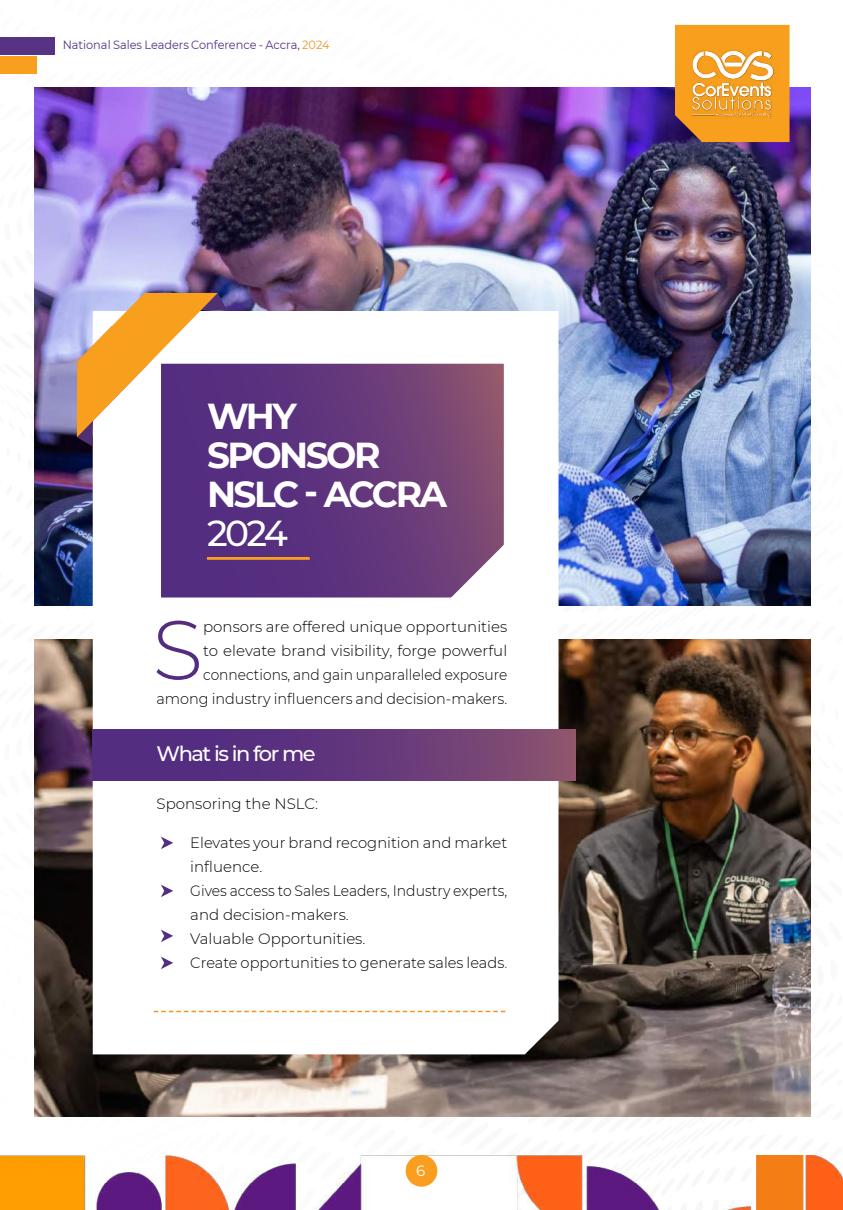
<style>
.page{position:relative;width:843px;height:1210px;background:#fff}
.page>*{position:absolute;margin:0;border:0;box-sizing:border-box;transform-origin:0 0}
.t1{font:300 83.55px "Montserrat";color:#542d80}
.t2{font:700 36px/39px "Montserrat";letter-spacing:-.07em;color:#fff}
.t3{font:500 36px "Montserrat";color:#fff}
.t4{font:500 21px "Montserrat";letter-spacing:-.07em;color:#fff}
.t5{font:300 15px/24px "Montserrat";color:#000;text-align:right}
.t6{font:15px "Montserrat";color:#fff}
.t7{font:12px "Montserrat";color:#563483;scale:.94 1}
.s1{color:#ef9625}
.s2{color:#542d80}
</style>
<div class="page">
<img style="left:0;top:1155px;width:842px;height:55px">
<div style="left:405px;top:1155px;width:32px;height:31px;background:#f99e1e;border-radius:50%"></div>
<div style="left:0;top:37px;width:54px;height:17px;background:#573383"></div>
<div style="left:0;top:56px;width:37px;height:18px;background:#f99f1e"></div>
<img style="left:35px;top:639px;width:775px;height:477px">
<img style="left:35px;top:88px;width:775px;height:517px">
<svg style="left:93px;top:311px;width:465px;height:743px"></svg>
<svg style="left:161px;top:836px;width:12px;height:13px"></svg>
<svg style="left:161px;top:884px;width:12px;height:13px"></svg>
<svg style="left:161px;top:929px;width:12px;height:13px"></svg>
<svg style="left:161px;top:956px;width:12px;height:13px"></svg>
<div style="left:93px;top:730px;width:482px;height:50px;background:linear-gradient(to right,#472484,#834d72)"></div>
<svg style="left:154px;top:357px;width:356px;height:247px"></svg>
<div style="left:207px;top:557px;width:103px;height:3px;border:2px solid #f99e1e"></div>
<svg style="left:77px;top:293px;width:150px;height:153px"></svg>
<svg style="left:675px;top:25px;width:114px;height:117px"></svg>
<img style="left:687px;top:39px;width:91px;height:89px">
<svg style="left:154px;top:1010px;width:351px;height:2px"></svg>
<p class="t7" style="left:63px;top:36px;width:285px">National Sales Leaders Conference - Accra, <span class="s1">2024</span></p>
<h2 class="t2" style="left:207px;top:395px;width:242px">WHY<br>SPONSOR<br>NSLC - ACCRA</h2>
<h2 class="t3" style="left:207px;top:508px;width:82px">2024</h2>
<p class="t5" style="left:156px;top:614px;width:352px">ponsors are offered unique opportunities<br>to elevate brand visibility, forge powerful connections, and gain unparalleled exposure among industry influencers and decision-makers.</p>
<h1 class="t1" style="left:152px;top:593px;width:52px">S</h1>
<h3 class="t4" style="left:156px;top:739px;width:161px">What is in for me</h3>
<p class="t5" style="left:156px;top:791px;width:163px">Sponsoring the NSLC:</p>
<p class="t5" style="left:190px;top:830px;width:318px;text-align:left">Elevates your brand recognition and market influence.<br>Gives access to Sales Leaders, Industry experts, and decision-makers.<br>Valuable Opportunities.<br>Create opportunities to generate sales leads<span class="s2">.</span></p>
<p class="t6" style="left:416px;top:1160px;width:11px">6</p>
</div>
